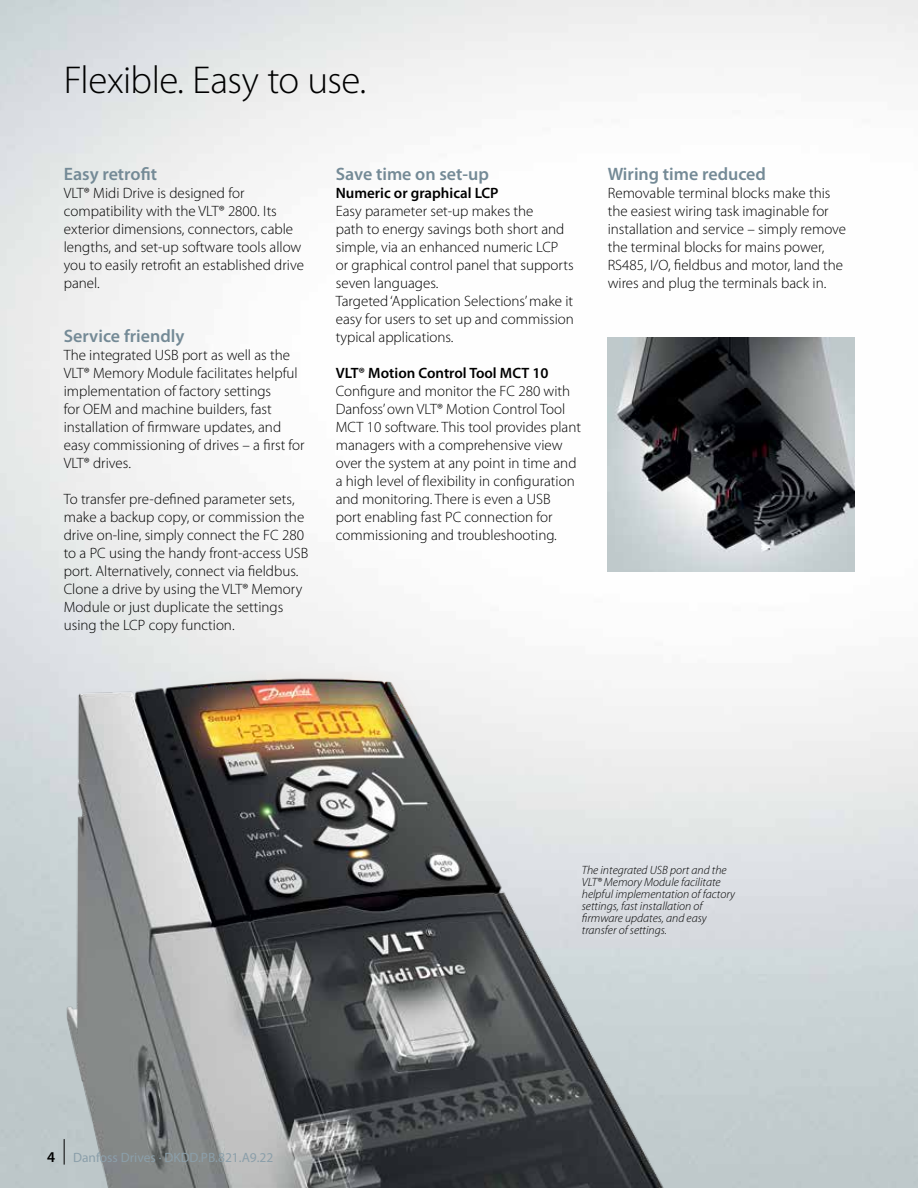
<style>
.page{position:relative;width:918px;height:1188px;background:#fff}
.page>*{position:absolute;margin:0;border:0;box-sizing:border-box;transform-origin:0 0}
.t1{font:300 39px "Myriad Pro";letter-spacing:-.015em;color:#000}
.t2{font:600 18px "Myriad Pro";color:#748a96}
.t3{font:300 15px/18px "Myriad Pro";color:#000}
.t4{font:600 15px "Myriad Pro";color:#000}
.t5{font:13.5px "Myriad Pro";color:#8b9faa}
.t6{font:italic 300 12px/12px "Myriad Pro";color:#000}
.s1{font-weight:600;font-size:15px;color:#000}
</style>
<div class="page">
<img style="left:0;top:0;width:918px;height:1188px">
<img style="left:608px;top:338px;width:246px;height:234px">
<img style="left:52px;top:655px;width:723px;height:533px">
<svg style="left:64px;top:1139px;width:1px;height:26px"></svg>
<h1 class="t1" style="left:64px;top:59px;width:304px">Flexible. Easy to use.</h1>
<p class="t2" style="left:64px;top:164px;width:95px">Easy retrofit</p>
<p class="t3" style="left:64px;top:184px;width:242px">VLT® Midi Drive is designed for compatibility with the VLT® 2800. Its exterior dimensions, connectors, cable lengths, and set-up software tools allow you to easily retrofit an established drive panel.</p>
<p class="t2" style="left:64px;top:326px;width:122px">Service friendly</p>
<p class="t3" style="left:64px;top:346px;width:242px">The integrated USB port as well as the VLT® Memory Module facilitates helpful implementation of factory settings<br>for OEM and machine builders, fast installation of firmware updates, and easy commissioning of drives – a first for VLT® drives.</p>
<p class="t3" style="left:64px;top:490px;width:246px">To transfer pre-defined parameter sets, make a backup copy, or commission the drive on-line, simply connect the FC 280 to a PC using the handy front-access USB port. Alternatively, connect via fieldbus.<br>Clone a drive by using the VLT® Memory Module or just duplicate the settings using the LCP copy function.</p>
<p class="t2" style="left:336px;top:164px;width:155px">Save time on set-up</p>
<p class="t4" style="left:336px;top:185px;width:164px">Numeric or graphical LCP</p>
<p class="t3" style="left:336px;top:202px;width:240px">Easy parameter set-up makes the<br>path to energy savings both short and simple, via an enhanced numeric LCP or graphical control panel that supports seven languages.<br>Targeted ‘Application Selections’ make it easy for users to set up and commission typical applications.</p>
<p class="t4" style="left:336px;top:365px;width:214px">VLT® Motion Control Tool MCT 10</p>
<p class="t3" style="left:336px;top:382px;width:247px">Configure and monitor the FC 280 with Danfoss’ own VLT® Motion Control Tool MCT 10 software. This tool provides plant managers with a comprehensive view over the system at any point in time and a high level of flexibility in configuration and monitoring. There is even a USB<br>port enabling fast PC connection for commissioning and troubleshooting.</p>
<p class="t2" style="left:608px;top:164px;width:160px">Wiring time reduced</p>
<p class="t3" style="left:608px;top:184px;width:240px">Removable terminal blocks make this the easiest wiring task imaginable for installation and service – simply remove the terminal blocks for mains power, RS485, I/O, fieldbus and motor, land the wires and plug the terminals back in.</p>
<p class="t5" style="left:47px;top:1151px;width:228px"><span class="s1">4</span> Danfoss Drives · DKDD.PB.821.A9.22</p>
<p class="t6" style="left:582px;top:864px;width:155px">The integrated USB port and the<br>VLT® Memory Module facilitate helpful implementation of factory settings, fast installation of firmware updates, and easy transfer of settings.</p>
</div>
